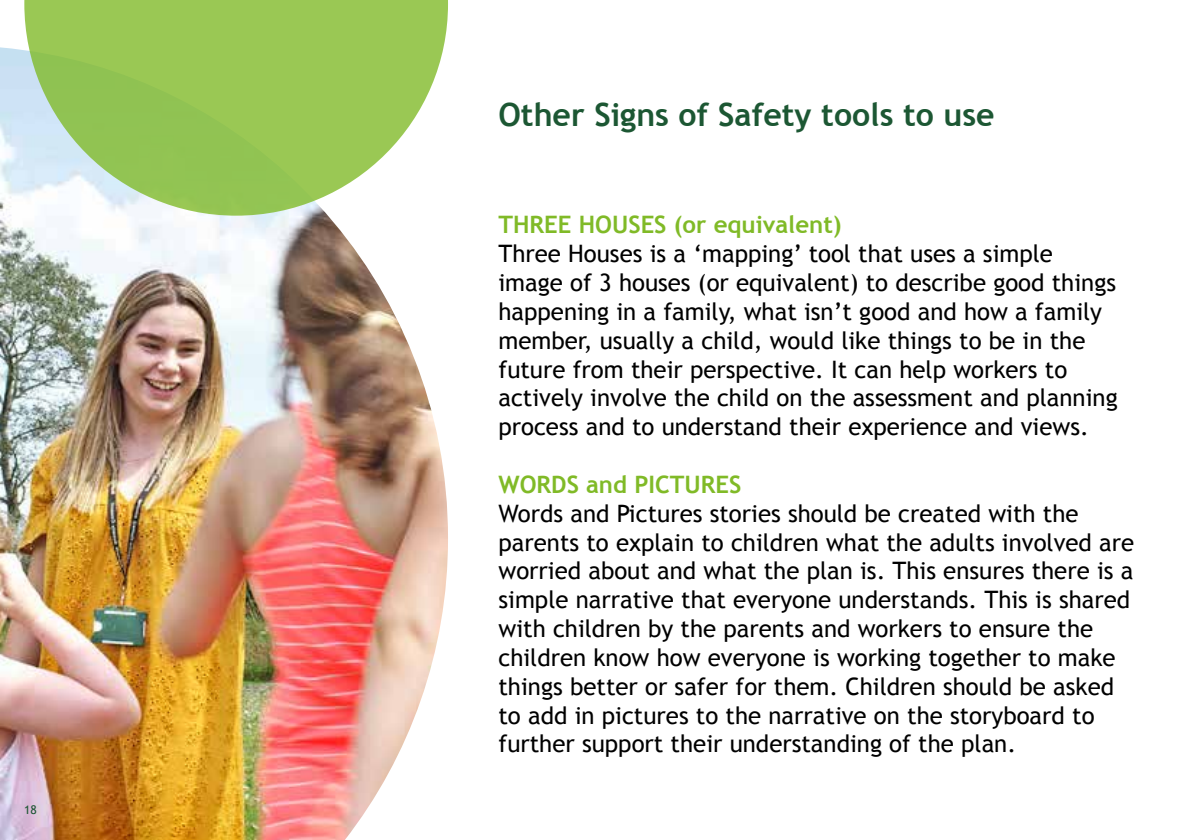
<style>
.page{position:relative;width:1191px;height:840px;background:#fff}
.page>*{position:absolute;margin:0;border:0;box-sizing:border-box;transform-origin:0 0}
.t1{font:700 32px "Trebuchet MS";color:#1c5733}
.t2{font:24px/28.8px "Trebuchet MS";color:#000}
.t3{font:700 24px "Trebuchet MS";color:#80ba27}
.t4{font:12px "Trebuchet MS";color:#1c5733}
</style>
<div class="page">
<img style="left:0;top:47px;width:448px;height:792px">
<svg style="left:24px;top:0;width:424px;height:215px;background:#a9d076"></svg>
<p class="t4" style="left:24px;top:802px;width:14px">18</p>
<h1 class="t1" style="left:498px;top:94px;width:497px">Other Signs of Safety tools to use</h1>
<p class="t3" style="left:498px;top:210px;width:345px">THREE HOUSES (or equivalent)</p>
<p class="t2" style="left:498px;top:239px;width:621px">Three Houses is a ‘mapping’ tool that uses a simple image of 3 houses (or equivalent) to describe good things happening in a family, what isn’t good and how a family member, usually a child, would like things to be in the future from their perspective. It can help workers to actively involve the child on the assessment and planning process and to understand their experience and views.</p>
<p class="t3" style="left:498px;top:469px;width:244px">WORDS and PICTURES</p>
<p class="t2" style="left:498px;top:499px;width:637px">Words and Pictures stories should be created with the parents to explain to children what the adults involved are worried about and what the plan is. This ensures there is a simple narrative that everyone understands. This is shared with children by the parents and workers to ensure the children know how everyone is working together to make things better or safer for them. Children should be asked to add in pictures to the narrative on the storyboard to further support their understanding of the plan.</p>
</div>
